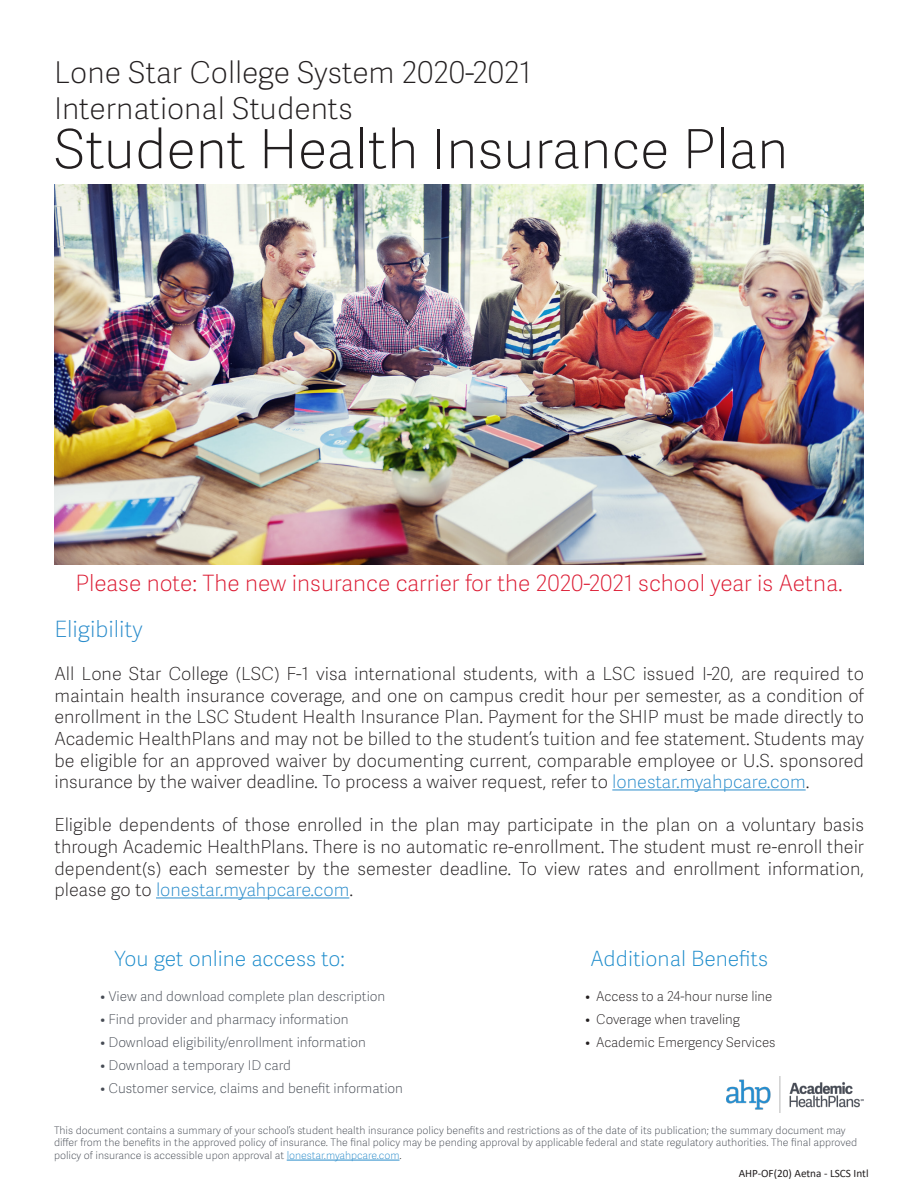
<style>
.page{position:relative;width:918px;height:1188px;background:#fff}
.page>*{position:absolute;margin:0;border:0;box-sizing:border-box;transform-origin:0 0}
.t1{font:100 54px "Adelle Sans";color:#231f20}
.t2{font:100 30px "Adelle Sans";color:#231f20}
.t3{font:100 22.5px "Adelle Sans";color:#dc1a32}
.t4{font:100 22.5px "Adelle Sans";color:#2a8ccb}
.t5{font:100 21px "Adelle Sans";color:#1b8bcb}
.t6{font:100 18px/21.6px "Adelle Sans";color:#231f20;text-align:justify}
.t7{font:100 13.5px "Adelle Sans";color:#464b54}
.t8{font:100 13.5px "Adelle Sans";color:#231f20}
.t9{font:11.25px "Calibri";color:#231f20}
.t10{font:100 10.5px/12.6px "Adelle Sans";color:#464b54}
.s1{color:#2a8ccb}
.s2{color:#231f20}
</style>
<div class="page">
<img style="left:54px;top:184px;width:810px;height:380px">
<img style="left:727px;top:1077px;width:137px;height:36px">
<hr style="left:612px;top:790px;width:194px;height:1px;background:#2a8ccb">
<hr style="left:156px;top:898px;width:193px;height:1px;background:#2a8ccb">
<hr style="left:287px;top:1160px;width:113px;height:1px;background:#2a8ccb">
<p class="t2" style="left:54px;top:51px;width:479px">Lone Star College System 2020-2021</p>
<p class="t2" style="left:54px;top:87px;width:300px">International Students</p>
<p class="t1" style="left:54px;top:111px;width:736px">Student Health Insurance Plan</p>
<p class="t3" style="left:75px;top:567px;width:769px">Please note: The new insurance carrier for the 2020-2021 school year is Aetna.</p>
<p class="t4" style="left:54px;top:613px;width:90px">Eligibility</p>
<p class="t6" style="left:54px;top:662px;width:811px">All Lone Star College (LSC) F-1 visa international students, with a LSC issued I-20, are required to maintain health insurance coverage, and one on campus credit hour per semester, as a condition of enrollment in the LSC Student Health Insurance Plan. Payment for the SHIP must be made directly to Academic HealthPlans and may not be billed to the student’s tuition and fee statement. Students may be eligible for an approved waiver by documenting current, comparable employee or U.S. sponsored insurance by the waiver deadline. To process a waiver request, refer to <span class="s1">lonestar.myahpcare.com</span>.</p>
<p class="t6" style="left:54px;top:814px;width:811px">Eligible dependents of those enrolled in the plan may participate in the plan on a voluntary basis through Academic HealthPlans. There is no automatic re-enrollment. The student must re-enroll their dependent(s) each semester by the semester deadline. To view rates and enrollment information, please go to <span class="s1">lonestar.myahpcare.com</span>.</p>
<p class="t5" style="left:114px;top:944px;width:232px">You get online access to:</p>
<p class="t5" style="left:590px;top:944px;width:179px">Additional Benefits</p>
<p class="t7" style="left:100px;top:986px;width:286px">• View and download complete plan description</p>
<p class="t7" style="left:100px;top:1009px;width:250px">• Find provider and pharmacy information</p>
<p class="t7" style="left:100px;top:1032px;width:267px">• Download eligibility/enrollment information</p>
<p class="t7" style="left:100px;top:1055px;width:192px">• Download a temporary ID card</p>
<p class="t7" style="left:100px;top:1078px;width:304px">• Customer service, claims and benefit information</p>
<p class="t8" style="left:585px;top:986px;width:189px">• Access to a 24-hour nurse line</p>
<p class="t8" style="left:585px;top:1009px;width:156px">• Coverage when traveling</p>
<p class="t8" style="left:585px;top:1032px;width:192px">• Academic Emergency Services</p>
<p class="t10" style="left:54px;top:1123px;width:805px">This document contains a summary of your school’s student health insurance policy benefits and restrictions as of the date of its publication; the summary document may differ from the benefits in the approved policy of insurance. The final policy may be pending approval by applicable federal and state regulatory authorities. The final approved policy of insurance is accessible upon approval at <span class="s1">lonestar.myahpcare.com</span><span class="s2">.</span></p>
<p class="t9" style="left:739px;top:1166px;width:131px">AHP-OF(20) Aetna - LSCS Intl</p>
</div>
